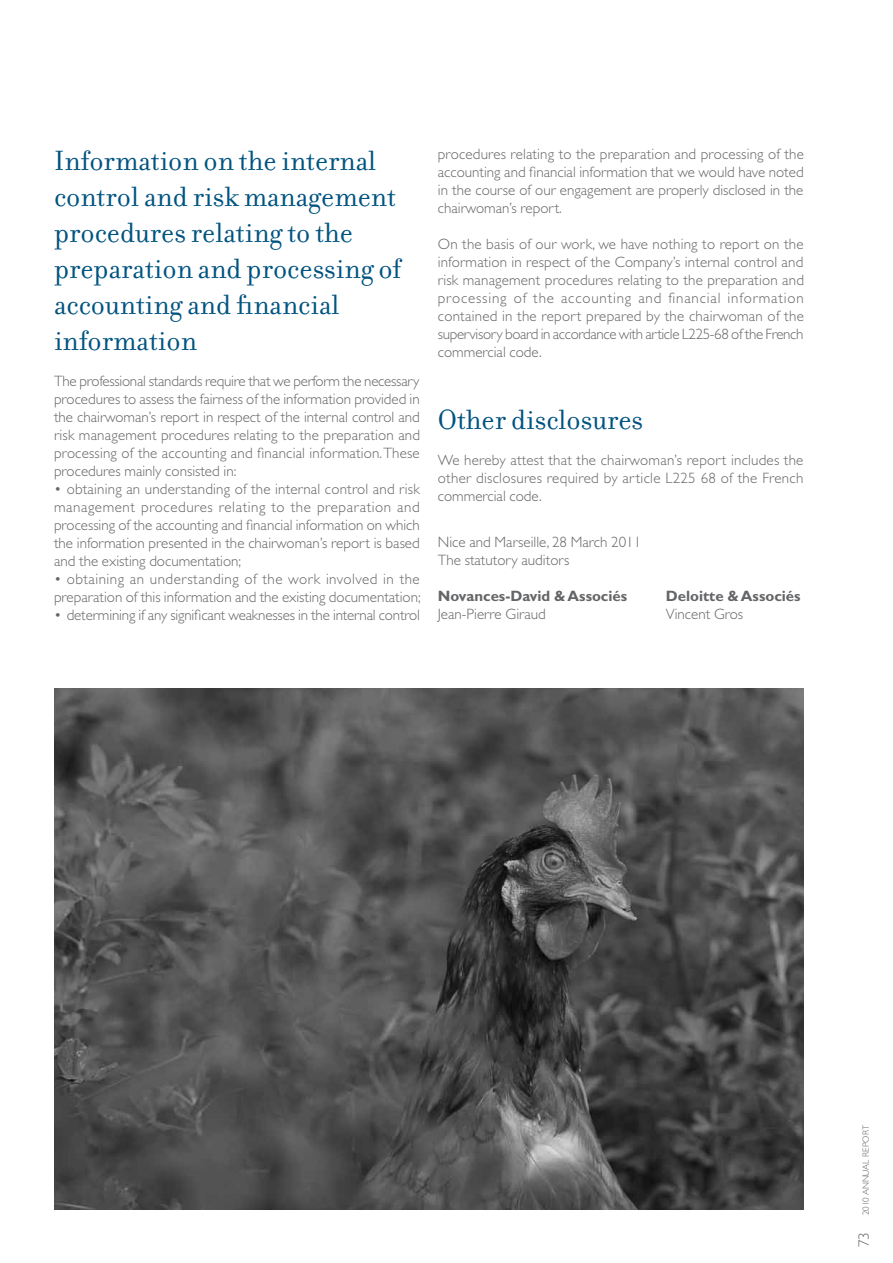
<style>
.page{position:relative;width:893px;height:1263px;background:#fff}
.page>*{position:absolute;margin:0;border:0;box-sizing:border-box;transform-origin:0 0}
.t1{font:30px/36px "Filosofia";color:#005380}
.t2{font:300 15px/18px "Gill Sans";color:#646567;text-align:justify}
.t3{font:700 15px "Gill Sans";color:#646567}
.t4{font:300 9px "Gill Sans";color:#646567}
.s1{font-size:15px}
</style>
<div class="page">
<img style="left:54px;top:688px;width:750px;height:521px">
<h1 class="t1" style="left:54px;top:143px;width:349px">Information on the internal control and risk management procedures relating to the preparation and processing of accounting and financial information</h1>
<p class="t2" style="left:54px;top:372px;width:368px">The professional standards require that we perform the necessary procedures to assess the fairness of the information provided in the chairwoman’s report in respect of the internal control and risk management procedures relating to the preparation and processing of the accounting and financial information. These procedures mainly consisted in:</p>
<p class="t2" style="left:54px;top:480px;width:367px">• obtaining an understanding of the internal control and risk management procedures relating to the preparation and processing of the accounting and financial information on which the information presented in the chairwoman’s report is based and the existing documentation;</p>
<p class="t2" style="left:54px;top:570px;width:368px">• obtaining an understanding of the work involved in the preparation of this information and the existing documentation;</p>
<p class="t2" style="left:54px;top:606px;width:368px">• determining if any significant weaknesses in the internal control</p>
<p class="t2" style="left:438px;top:145px;width:368px">procedures relating to the preparation and processing of the accounting and financial information that we would have noted in the course of our engagement are properly disclosed in the chairwoman’s report.</p>
<p class="t2" style="left:438px;top:235px;width:368px">On the basis of our work, we have nothing to report on the information in respect of the Company’s internal control and risk management procedures relating to the preparation and processing of the accounting and financial information contained in the report prepared by the chairwoman of the supervisory board in accordance with article L225-68 of the French commercial code.</p>
<h1 class="t1" style="left:438px;top:402px;width:207px">Other disclosures</h1>
<p class="t2" style="left:438px;top:451px;width:367px">We hereby attest that the chairwoman’s report includes the other disclosures required by article L225 68 of the French commercial code.</p>
<p class="t2" style="left:438px;top:533px;width:205px">N ice and Marseille, 28 March 2011<br>The statutory auditors</p>
<p class="t3" style="left:438px;top:587px;width:191px">Novances-David &amp; Associés</p>
<p class="t3" style="left:666px;top:587px;width:136px">Deloitte &amp; Associés</p>
<p class="t2" style="left:438px;top:605px;width:110px">Jean-Pierre Giraud</p>
<p class="t2" style="left:666px;top:605px;width:79px">Vincent Gros</p>
<p class="t4" style="left:861px;top:1247px;width:123px;rotate:-90deg"><span class="s1">73</span> 2010 annual report</p>
</div>
